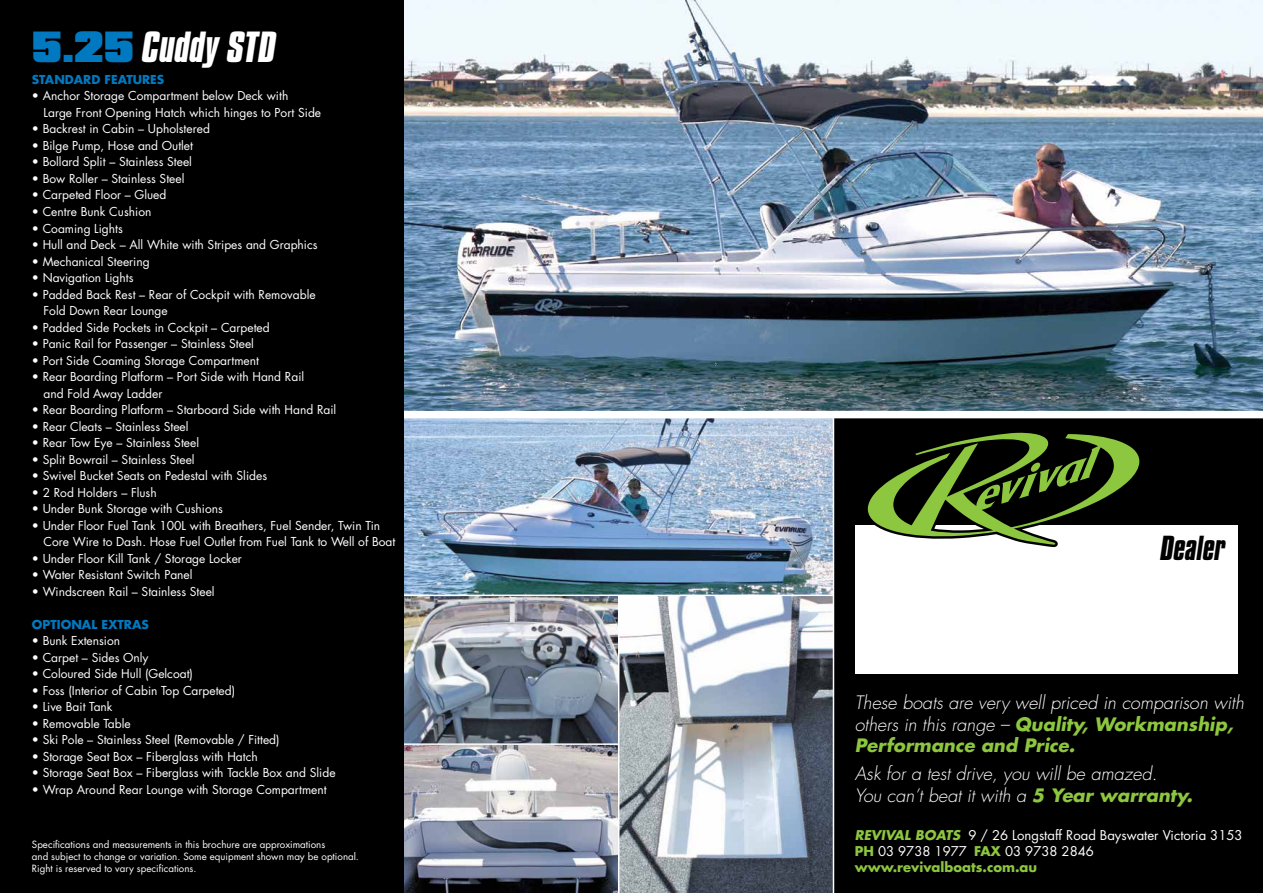
<style>
.page{position:relative;width:1263px;height:893px;background:#fff}
.page>*{position:absolute;margin:0;border:0;box-sizing:border-box;transform-origin:0 0}
.t1{font:italic 700 37.5px "Compacta BT";color:#fff}
.t2{font:italic 700 29.85px "Compacta BT";color:#000;scale:.96 1}
.t3{font:italic 300 18px/21.6px "Futura";color:#fff}
.t4{font:13.2px/15.8px "Futura";color:#fff}
.t5{font:12px/16.5px "Futura";color:#fff}
.t6{font:700 12px "Futura";color:#0079c1}
.t7{font:9.75px/11.7px "Futura";color:#fff}
.s1{font-weight:900;font-style:normal;color:#0079c1}
.s2{font-weight:700;color:#8dc63f}
.s3{font-weight:700;font-style:italic;color:#8dc63f}
</style>
<div class="page">
<img style="left:404px;top:418px;width:429px;height:475px">
<img style="left:404px;top:0;width:859px;height:411px">
<div style="left:833px;top:415px;width:430px;height:478px;background:#000"></div>
<div style="left:0;top:0;width:404px;height:893px;background:#000"></div>
<div style="left:855px;top:525px;width:382px;height:149px;background:#fff"></div>
<svg style="left:867px;top:432px;width:273px;height:115px"></svg>
<div style="left:404px;top:411px;width:859px;height:7px;background:#fff"></div>
<hr style="left:618px;top:595px;width:1px;height:298px;background:#fff">
<hr style="left:833px;top:415px;width:1px;height:478px;background:#fff">
<hr style="left:404px;top:595px;width:429px;height:1px;background:#fff">
<hr style="left:404px;top:743px;width:215px;height:2px;background:#fff">
<h1 class="t1" style="left:32px;top:25px;width:246px"><span class="s1">5.25</span> Cuddy STD</h1>
<p class="t6" style="left:32px;top:72px;width:133px">STANDARD FEATURES</p>
<p class="t5" style="left:44px;top:88px;width:279px;text-indent:-12px">• Anchor Storage Compartment below Deck with<br>Large Front Opening Hatch which hinges to Port Side</p>
<p class="t5" style="left:32px;top:121px;width:180px">• Backrest in Cabin – Upholstered</p>
<p class="t5" style="left:32px;top:137px;width:163px">• Bilge Pump, Hose and Outlet</p>
<p class="t5" style="left:32px;top:154px;width:162px">• Bollard Split – Stainless Steel</p>
<p class="t5" style="left:32px;top:170px;width:154px">• Bow Roller – Stainless Steel</p>
<p class="t5" style="left:32px;top:187px;width:136px">• Carpeted Floor – Glued</p>
<p class="t5" style="left:32px;top:203px;width:121px">• Centre Bunk Cushion</p>
<p class="t5" style="left:32px;top:220px;width:93px">• Coaming Lights</p>
<p class="t5" style="left:32px;top:236px;width:287px">• Hull and Deck – All White with Stripes and Graphics</p>
<p class="t5" style="left:32px;top:253px;width:119px">• Mechanical Steering</p>
<p class="t5" style="left:32px;top:269px;width:103px">• Navigation Lights</p>
<p class="t5" style="left:44px;top:286px;width:274px;text-indent:-12px">• Padded Back Rest – Rear of Cockpit with Removable<br>Fold Down Rear Lounge</p>
<p class="t5" style="left:32px;top:319px;width:239px">• Padded Side Pockets in Cockpit – Carpeted</p>
<p class="t5" style="left:32px;top:335px;width:224px">• Panic Rail for Passenger – Stainless Steel</p>
<p class="t5" style="left:32px;top:352px;width:229px">• Port Side Coaming Storage Compartment</p>
<p class="t5" style="left:44px;top:368px;width:262px;text-indent:-12px">• Rear Boarding Platform – Port Side with Hand Rail and Fold Away Ladder</p>
<p class="t5" style="left:32px;top:401px;width:306px">• Rear Boarding Platform – Starboard Side with Hand Rail</p>
<p class="t5" style="left:32px;top:418px;width:158px">• Rear Cleats – Stainless Steel</p>
<p class="t5" style="left:32px;top:434px;width:169px">• Rear Tow Eye – Stainless Steel</p>
<p class="t5" style="left:32px;top:451px;width:164px">• Split Bowrail – Stainless Steel</p>
<p class="t5" style="left:32px;top:467px;width:237px">• Swivel Bucket Seats on Pedestal with Slides</p>
<p class="t5" style="left:32px;top:484px;width:126px">• 2 Rod Holders – Flush</p>
<p class="t5" style="left:32px;top:500px;width:193px">• Under Bunk Storage with Cushions</p>
<p class="t5" style="left:44px;top:517px;width:353px;text-indent:-12px">• Under Floor Fuel Tank 100L with Breathers, Fuel Sender, Twin Tin<br>Core Wire to Dash. Hose Fuel Outlet from Fuel Tank to Well of Boat</p>
<p class="t5" style="left:32px;top:550px;width:212px">• Under Floor Kill Tank / Storage Locker</p>
<p class="t5" style="left:32px;top:566px;width:162px">• Water Resistant Switch Panel</p>
<p class="t5" style="left:32px;top:583px;width:184px">• Windscreen Rail – Stainless Steel</p>
<p class="t6" style="left:32px;top:616px;width:117px">OPTIO NAL EXTRAS</p>
<p class="t5" style="left:32px;top:632px;width:90px">• Bunk Extension</p>
<p class="t5" style="left:32px;top:649px;width:118px">• Carpet – Sides Only</p>
<p class="t5" style="left:32px;top:665px;width:163px">• Coloured Side Hull (Gelcoat)</p>
<p class="t5" style="left:32px;top:682px;width:205px">• Foss (Interior of Cabin Top Carpeted)</p>
<p class="t5" style="left:32px;top:698px;width:82px">• Live Bait Tank</p>
<p class="t5" style="left:32px;top:715px;width:100px">• Removable Table</p>
<p class="t5" style="left:32px;top:731px;width:249px">• Ski Pole – Stainless Steel (Removable / Fitted)</p>
<p class="t5" style="left:32px;top:748px;width:227px">• Storage Seat Box – Fiberglass with Hatch</p>
<p class="t5" style="left:32px;top:764px;width:305px">• Storage Seat Box – Fiberglass with Tackle Box and Slide</p>
<p class="t5" style="left:32px;top:781px;width:296px">• Wrap Around Rear Lounge with Storage Compartment</p>
<h2 class="t2" style="left:1161px;top:530px;width:69px">Dealer</h2>
<h3 class="t3" style="left:855px;top:692px;width:391px">These boats are very well priced in comparison with others in this range – <span class="s2">Quality, Workmanship,<br>Performance and Price.</span></h3>
<h3 class="t3" style="left:855px;top:763px;width:339px">Ask for a test drive, you will be amazed.<br>You can’t beat it with a <span class="s2">5 Year warranty.</span></h3>
<p class="t7" style="left:32px;top:839px;width:329px">Specifications and measurements in this brochure are approximations<br>and subject to change or variation. Some equipment shown may be optional.<br>Right is reserved to vary specifications.</p>
<p class="t4" style="left:855px;top:828px;width:389px"><span class="s3">Revival Boats</span> 9 / 26 Longstaff Road Bayswater Victoria 3153<br><span class="s2">PH</span> 03 9738 1977 <span class="s2">FAX</span> 03 9738 2846<br><span class="s2">WWW.REVIVALBOATS.COM.AU</span></p>
</div>
